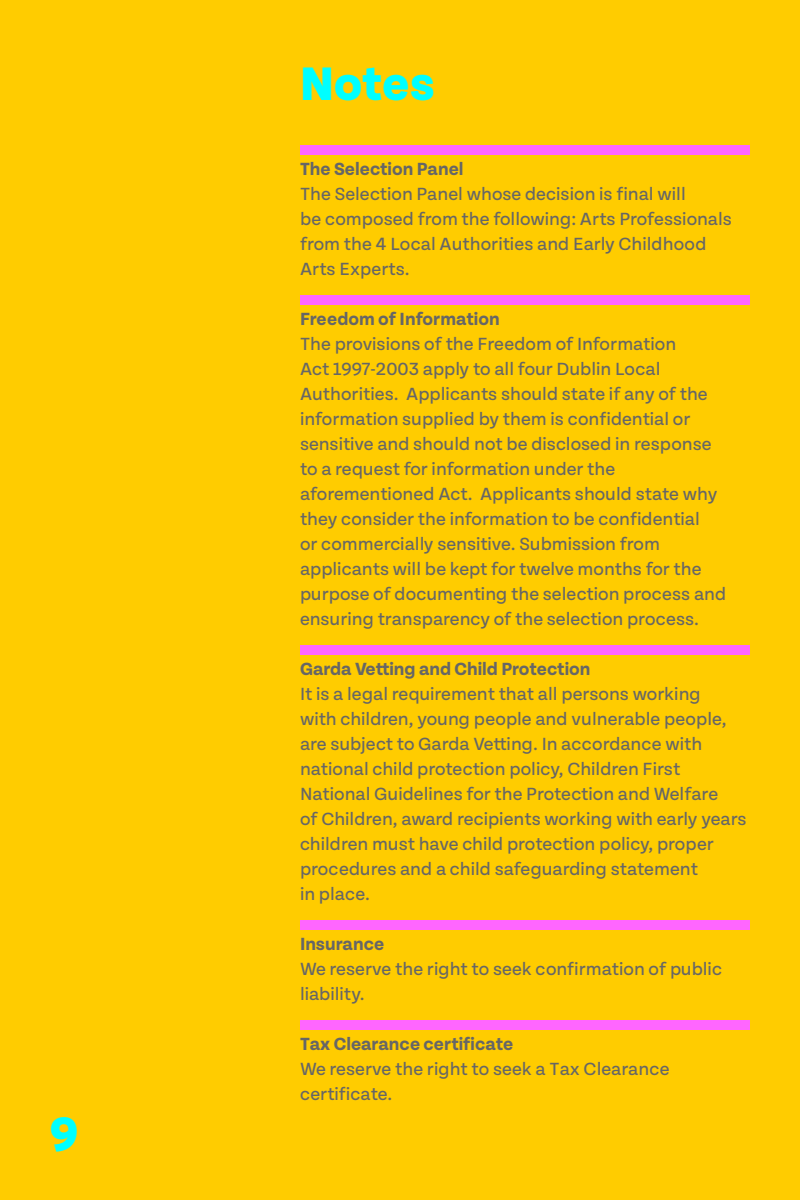
<style>
.page{position:relative;width:800px;height:1200px;background:#fc0}
.page>*{position:absolute;margin:0;border:0;box-sizing:border-box;transform-origin:0 0}
.t1{font:800 50px "Tenon";color:#0ff}
.t2{font:18.75px/25px "Tenon";color:#666}
.t3{font:700 18.75px "Tenon";color:#666}
</style>
<div class="page">
<div style="left:300px;top:145px;width:450px;height:10px;background:#f6f"></div>
<div style="left:300px;top:1020px;width:450px;height:10px;background:#f6f"></div>
<div style="left:300px;top:295px;width:450px;height:10px;background:#f6f"></div>
<div style="left:300px;top:645px;width:450px;height:10px;background:#f6f"></div>
<div style="left:300px;top:920px;width:450px;height:10px;background:#f6f"></div>
<h1 class="t1" style="left:50px;top:1107px;width:30px">9</h1>
<p class="t1" style="left:300px;top:57px;width:136px">Notes</p>
<p class="t3" style="left:300px;top:159px;width:165px">The Selection Panel</p>
<p class="t2" style="left:300px;top:182px;width:387px">The Selection Panel whose decision is final will</p>
<p class="t2" style="left:300px;top:207px;width:433px">be composed from the following: Arts Professionals from the 4 Local Authorities and Early Childhood</p>
<p class="t2" style="left:300px;top:257px;width:111px">Arts Experts.</p>
<p class="t3" style="left:300px;top:309px;width:201px">Freedom of Information</p>
<p class="t2" style="left:300px;top:332px;width:378px">The provisions of the Freedom of Information</p>
<p class="t2" style="left:300px;top:357px;width:413px">Act 1997-2003 apply to all four Dublin Local Authorities. Applicants should state if any of the information supplied by them is confidential or sensitive and should not be disclosed in response</p>
<p class="t2" style="left:300px;top:457px;width:419px">to a request for information under the aforementioned Act. Applicants should state why they consider the information to be confidential</p>
<p class="t2" style="left:300px;top:532px;width:428px">or commercially sensitive. Submission from applicants will be kept for twelve months for the purpose of documenting the selection process and ensuring transparency of the selection process.</p>
<p class="t3" style="left:300px;top:659px;width:292px">Garda Vetting and Child Protection</p>
<p class="t2" style="left:300px;top:682px;width:402px">It is a legal requirement that all persons working</p>
<p class="t2" style="left:300px;top:707px;width:428px">with children, young people and vulnerable people, are subject to Garda Vetting. In accordance with national child protection policy, Children First National Guidelines for the Protection and Welfare</p>
<p class="t2" style="left:300px;top:807px;width:448px">of Children, award recipients working with early years children must have child protection policy, proper procedures and a child safeguarding statement</p>
<p class="t2" style="left:300px;top:882px;width:71px">in place.</p>
<p class="t3" style="left:300px;top:934px;width:86px">Insurance</p>
<p class="t2" style="left:300px;top:957px;width:424px">We reserve the right to seek confirmation of public liability.</p>
<p class="t3" style="left:300px;top:1034px;width:215px">Tax Clearance certificate</p>
<p class="t2" style="left:300px;top:1057px;width:371px">We reserve the right to seek a Tax Clearance certificate.</p>
</div>
